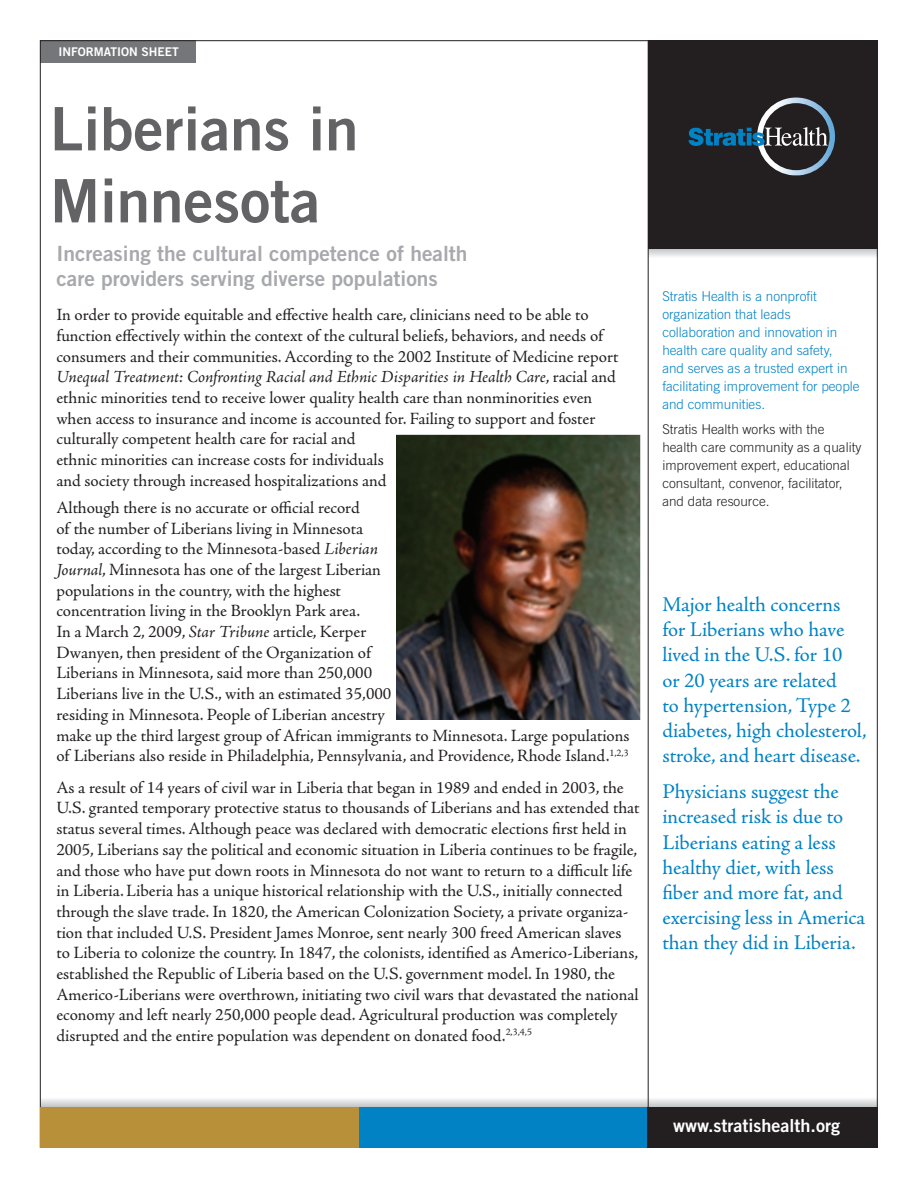
<style>
.page{position:relative;width:918px;height:1188px;background:#fff}
.page>*{position:absolute;margin:0;border:0;box-sizing:border-box;transform-origin:0 0}
.t1{font:60px/72px "Trade Gothic LT Std Bd 2";color:#636366}
.t2{font:21px/25.2px "Adobe Jenson Pro";letter-spacing:-.005em;color:#0082c5}
.t3{font:21px/25.2px "Trade Gothic LT Std Bd 2";color:#a8a9ad}
.t4{font:18px "Trade Gothic LT Std Bd 2";color:#fff}
.t5{font:17.25px/20.7px "Adobe Jenson Pro";letter-spacing:-.005em;color:#231f20}
.t6{font:300 13.5px/18px "Trade Gothic LT Std";color:#0082c5}
.t7{font:300 13.5px/18px "Trade Gothic LT Std";color:#231f20}
.t8{font:12px "Trade Gothic LT Std Bd 2";color:#fff}
.s1{font-style:italic}
</style>
<div class="page">
<div style="left:40px;top:40px;width:156px;height:23px;background:#757679"></div>
<div style="left:648px;top:40px;width:230px;height:209px;background:#231f20"></div>
<svg style="left:688px;top:98px;width:147px;height:77px"></svg>
<img style="left:396px;top:434px;width:244px;height:285px">
<svg style="left:649px;top:249px;width:227px;height:8px;background:#dcdddf"></svg>
<svg style="left:41px;top:1097px;width:837px;height:10px"></svg>
<div style="left:41px;top:1107px;width:319px;height:41px;background:#b79039"></div>
<div style="left:360px;top:1107px;width:287px;height:40px;background:#0082c5"></div>
<div style="left:647px;top:1107px;width:231px;height:40px;background:#231f20"></div>
<hr style="left:648px;top:41px;width:1px;height:1070px;background:#231f20">
<p class="t8" style="left:58px;top:44px;width:122px">information sheet</p>
<h1 class="t1" style="left:50px;top:92px;width:310px">Liberians in<br>M innesota</h1>
<p class="t3" style="left:56px;top:241px;width:413px">I ncreasing the cultural competence of health care providers serving diverse populations</p>
<p class="t5" style="left:56px;top:305px;width:564px">In order to provide equitable and effective health care, clinicians need to be able to function effectively within the context of the cultural beliefs, behaviors, and needs of consumers and their communities. According to the 2002 Institute of Medicine report <span class="s1">Unequal Treatment: Confronting Racial and Ethnic Disparities in Health Care</span>, racial and ethnic minorities tend to receive lower quality health care than nonminorities even when access to insurance and income is accounted for. Failing to support and foster culturally competent health care for racial and<br>ethnic minorities can increase costs for individuals<br>and society through increased hospitalizations and</p>
<p class="t5" style="left:56px;top:497px;width:575px">Although there is no accurate or official record<br>of the number of Liberians living in Minnesota<br>today, according to the Minnesota-based <span class="s1">Liberian<br>Journal</span>, Minnesota has one of the largest Liberian<br>populations in the country, with the highest<br>concentration living in the Brooklyn Park area.<br>In a March 2, 2009, <span class="s1">Star Tribune</span> article, Kerper<br>Dwanyen, then president of the Organization of<br>Liberians in Minnesota, said more than 250,000<br>Liberians live in the U.S., with an estimated 35,000<br>residing in Minnesota. People of Liberian ancestry<br>make up the third largest group of African immigrants to Minnesota. Large populations of Liberians also reside in Philadelphia, Pennsylvania, and Providence, Rhode Island.<sup>1,2,3</sup></p>
<p class="t5" style="left:56px;top:777px;width:585px">As a result of 14 years of civil war in Liberia that began in 1989 and ended in 2003, the U.S. granted temporary protective status to thousands of Liberians and has extended that status several times. Although peace was declared with democratic elections first held in 2005, Liberians say the political and economic situation in Liberia continues to be fragile, and those who have put down roots in Minnesota do not want to return to a difficult life in Liberia.Liberia has a unique historical relationship with the U.S., initially connected through the slave trade. In 1820, the American Colonization Society, a private organiza&shy;tion that included U.S. President James Monroe, sent nearly 300 freed American slaves<br>to Liberia to colonize the country. In 1847, the colonists, identified as Americo-Liberians, established the Republic of Liberia based on the U.S. government model. In 1980, the Americo-Liberians were overthrown, initiating two civil wars that devastated the national economy and left nearly 250,000 people dead. Agricultural production was completely disrupted and the entire population was dependent on donated food.<sup>2,3,4,5</sup></p>
<p class="t6" style="left:662px;top:287px;width:199px">Stratis Health is a nonprofit organization that leads collaboration and innovation in health care quality and safety,<br>and serves as a trusted expert in facilitating improvement for people and communities.</p>
<p class="t7" style="left:662px;top:420px;width:201px">Stratis Health works with the health care community as a quality improvement expert, educational consultant, convenor, facilitator, and data resource.</p>
<p class="t2" style="left:662px;top:592px;width:206px">Major health concerns for Liberians who have lived in the U.S. for 10<br>or 20 years are related<br>to hypertension, Type 2 diabetes, high cholesterol, stroke, and heart disease.</p>
<p class="t2" style="left:662px;top:779px;width:204px">Physicians suggest the increased risk is due to<br>Liberians eating a less healthy diet, with less fiber and more fat, and exercising less in America than they did in Liberia.</p>
<p class="t4" style="left:673px;top:1114px;width:168px">www.stratishealth.org</p>
</div>
